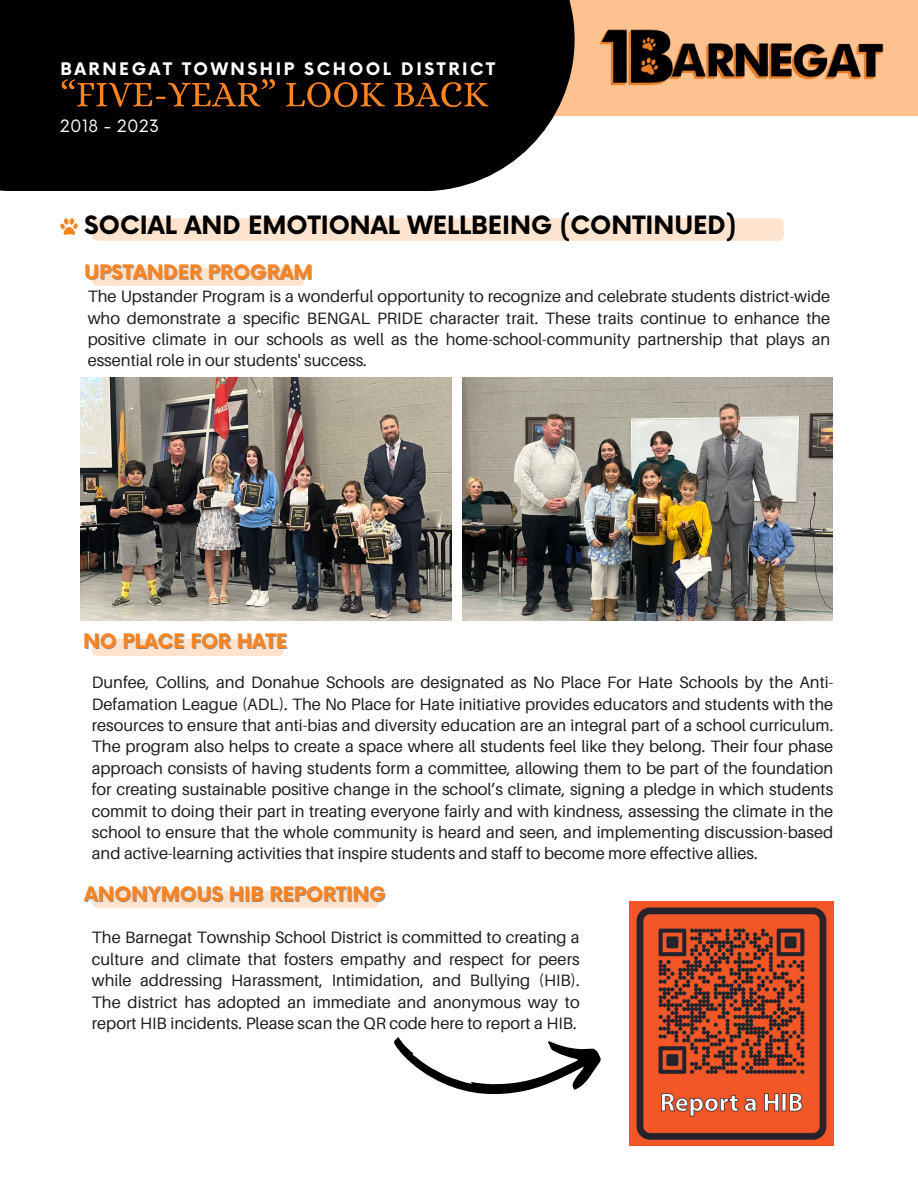
<style>
.page{position:relative;width:918px;height:1188px;background:#fff}
.page>*{position:absolute;margin:0;border:0;box-sizing:border-box;transform-origin:0 0}
.t1{font:700 24.6px "Now";color:#000}
.t2{font:700 19.5px "Now";color:#fe8422}
.t3{font:700 16.95px "Now";letter-spacing:.15em;color:#fff}
.t4{font:16.5px/21.3px "Aileron";color:#1e1e1e;text-align:justify}
.t5{font:16.5px "Now";letter-spacing:.015em;color:#fff}
</style>
<div class="page">
<img style="left:80px;top:378px;width:371px;height:243px">
<img style="left:463px;top:378px;width:370px;height:243px">
<div style="left:0;top:0;width:918px;height:116px;background:#fec190"></div>
<div style="left:0;top:0;width:575px;height:191px;background:#000"></div>
<img style="left:599px;top:29px;width:285px;height:57px">
<svg style="left:92px;top:218px;width:692px;height:23px;background:#fee3cf"></svg>
<svg style="left:60px;top:218px;width:18px;height:17px"></svg>
<svg style="left:92px;top:268px;width:212px;height:18px;background:#fee3cf"></svg>
<img style="left:630px;top:902px;width:203px;height:244px">
<svg style="left:92px;top:890px;width:287px;height:18px;background:#fee3cf"></svg>
<div style="left:92px;top:639px;width:192px;height:17px;background:#fee3ce"></div>
<svg style="left:394px;top:1037px;width:207px;height:58px"></svg>
<img style="left:61px;top:79px;width:428px;height:29px">
<p class="t3" style="left:60px;top:60px;width:436px">BARNEGAT TOWNSHIP SCHOOL DISTRICT</p>
<p class="t5" style="left:60px;top:117px;width:101px">2018 - 2023</p>
<p class="t1" style="left:84px;top:212px;width:654px">SOCIAL AND EMOTIONAL WELLBEING (CONTINUED)</p>
<p class="t2" style="left:84px;top:262px;width:230px">UPSTANDER PROGRAM</p>
<p class="t4" style="left:88px;top:286px;width:744px">The Upstander Program is a wonderful opportunity to recognize and celebrate students district-wide who demonstrate a specific BENGAL PRIDE character trait. These traits continue to enhance the positive climate in our schools as well as the home-school-community partnership that plays an essential role in our students' success.</p>
<p class="t2" style="left:83px;top:631px;width:206px">NO PLACE FOR HATE</p>
<p class="t4" style="left:92px;top:672px;width:743px">Dunfee, Collins, and Donahue Schools are designated as No Place For Hate Schools by the Anti-Defamation League (ADL). The No Place for Hate initiative provides educators and students with the resources to ensure that anti-bias and diversity education are an integral part of a school curriculum.<br>The program also helps to create a space where all students feel like they belong. Their four phase approach consists of having students form a committee, allowing them to be part of the foundation for creating sustainable positive change in the school’s climate, signing a pledge in which students commit to doing their part in treating everyone fairly and with kindness, assessing the climate in the school to ensure that the whole community is heard and seen, and implementing discussion-based and active-learning activities that inspire students and staff to become more effective allies.</p>
<p class="t2" style="left:84px;top:884px;width:303px">ANONYMOUS HIB REPORTING</p>
<p class="t4" style="left:92px;top:927px;width:489px">The Barnegat Township School District is committed to creating a culture and climate that fosters empathy and respect for peers while addressing Harassment, Intimidation, and Bullying (HIB).<br>The district has adopted an immediate and anonymous way to report HIB incidents. Please scan the QR code here to report a HIB.</p>
</div>
